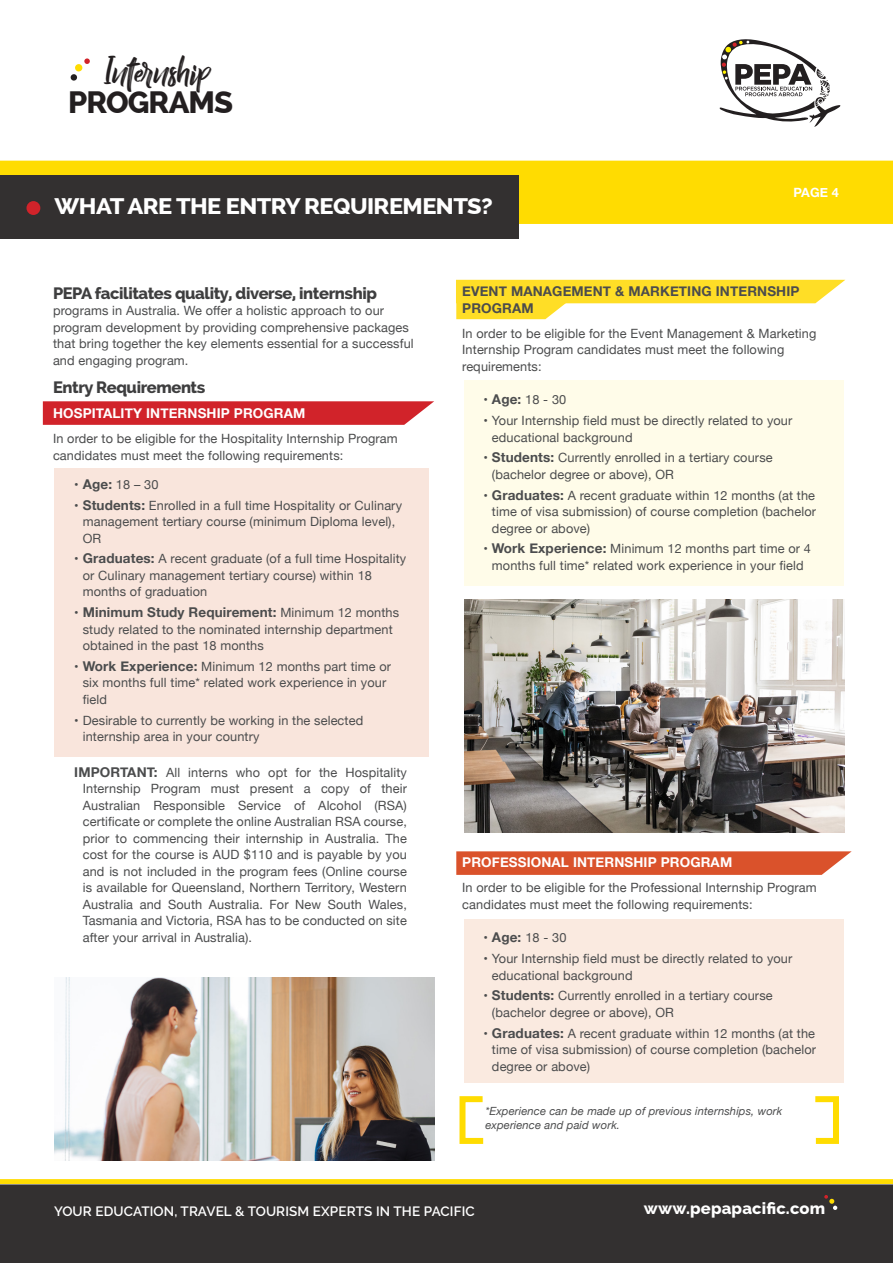
<style>
.page{position:relative;width:893px;height:1263px;background:#fff}
.page>*{position:absolute;margin:0;border:0;box-sizing:border-box;transform-origin:0 0}
.t1{font:40.05px "Billy Ohio";color:#231f20}
.t2{font:800 30.9px "Raleway";letter-spacing:-.03em;color:#231f20}
.t3{font:800 22.5px "Raleway";letter-spacing:-.025em;color:#fff;scale:1.05 1}
.t4{font:800 16.5px "Raleway";letter-spacing:-.025em;color:#3e3e3f}
.t5{font:800 16.5px "Raleway";letter-spacing:.01em;color:#fff}
.t6{font:700 13.5px/16.5px "Helvetica Neue";letter-spacing:.01em;color:#4b4c4d}
.t7{font:700 13.5px "Helvetica Neue";letter-spacing:.01em;color:#fff}
.t8{font:600 13.5px "Raleway";letter-spacing:.01em;color:#fff}
.t9{font:12.75px/16.5px "Helvetica Neue";letter-spacing:.01em;color:#4b4c4d}
.t10{font:700 12.75px "Helvetica Neue";color:#fff}
.t11{font:italic 11.25px/13.5px "Helvetica Neue";letter-spacing:.01em;color:#4b4c4d}
.s1{font-weight:700;font-size:13.5px}
.s2{font-weight:400;font-size:12.75px}
</style>
<div class="page">
<div style="left:0;top:161px;width:893px;height:63px;background:#ffdc01"></div>
<svg style="left:720px;top:39px;width:120px;height:88px"></svg>
<div style="left:70px;top:74px;width:7px;height:7px;background:#231f20;border-radius:50%"></div>
<div style="left:75px;top:64px;width:8px;height:8px;background:#ffdc01;border-radius:50%"></div>
<svg style="left:84px;top:58px;width:6px;height:6px"></svg>
<div style="left:0;top:175px;width:519px;height:63px;background:#333030"></div>
<div style="left:464px;top:381px;width:380px;height:205px;background:#fffce9"></div>
<div style="left:464px;top:919px;width:380px;height:164px;background:#faeae0"></div>
<div style="left:55px;top:468px;width:374px;height:289px;background:#f9e5dc"></div>
<svg style="left:456px;top:851px;width:396px;height:24px;background:#dc5b37"></svg>
<svg style="left:456px;top:280px;width:389px;height:39px"></svg>
<img style="left:465px;top:600px;width:379px;height:233px">
<div style="left:26px;top:201px;width:14px;height:14px;background:#d1232a;border-radius:50%"></div>
<svg style="left:43px;top:401px;width:391px;height:24px;background:#d32f35"></svg>
<img style="left:55px;top:977px;width:379px;height:184px">
<svg style="left:815px;top:1096px;width:24px;height:48px"></svg>
<svg style="left:459px;top:1096px;width:25px;height:48px"></svg>
<svg style="left:0;top:1179px;width:893px;height:5px;background:#ffdc07"></svg>
<div style="left:0;top:1184px;width:893px;height:79px;background:#333030"></div>
<svg style="left:824px;top:1195px;width:13px;height:15px"></svg>
<h1 class="t1" style="left:104px;top:47px;width:107px">Internship</h1>
<h2 class="t2" style="left:68px;top:85px;width:167px">PROGRAMS</h2>
<p class="t3" style="left:55px;top:193px;width:419px">WHAT ARE THE ENTRY REQUIREMENTS?</p>
<p class="t10" style="left:793px;top:182px;width:47px">PAGE 4</p>
<p class="t4" style="left:53px;top:283px;width:325px">PEPA facilitates quality, diverse, internship</p>
<p class="t9" style="left:53px;top:303px;width:362px">programs in Australia. We offer a holistic approach to our program development by providing comprehensive packages that bring together the key elements essential for a successful and engaging program.</p>
<p class="t4" style="left:53px;top:378px;width:154px">Entry Requirements</p>
<p class="t7" style="left:53px;top:403px;width:254px">HOSPITALITY INTERNSHIP PROGRAM</p>
<p class="t9" style="left:53px;top:431px;width:346px">In order to be eligible for the Hospitality Internship Program candidates must meet the following requirements:</p>
<p class="t9" style="left:74px;top:477px;width:86px">• <span class="s1">Age:</span> 18 – 30</p>
<p class="t9" style="left:83px;top:497px;width:321px;text-indent:-9px">• <span class="s1">Students:</span> Enrolled in a full time Hospitality or Culinary management tertiary course (minimum Diploma level),<br>OR</p>
<p class="t9" style="left:83px;top:551px;width:325px;text-indent:-9px">• <span class="s1">Graduates:</span> A recent graduate (of a full time Hospitality or Culinary management tertiary course) within 18 months of graduation</p>
<p class="t6" style="left:74px;top:604px;width:326px"><span class="s2">•</span> Minimum Study Requirement: <span class="s2">Minimum 12 months</span></p>
<p class="t9" style="left:83px;top:621px;width:312px">study related to the nominated internship department obtained in the past 18 months</p>
<p class="t9" style="left:83px;top:659px;width:310px;text-indent:-9px">• <span class="s1">Work Experience:</span> Minimum 12 months part time or six months full time* related work experience in your field</p>
<p class="t9" style="left:83px;top:712px;width:282px;text-indent:-9px">• Desirable to currently be working in the selected internship area in your country</p>
<p class="t9" style="left:83px;top:764px;width:326px;text-align:justify;text-indent:-9px"><span class="s1">IMPORTANT:</span> All interns who opt for the Hospitality Internship Program must present a copy of their Australian Responsible Service of Alcohol (RSA) certificate or complete the online Australian RSA course, prior to commencing their internship in Australia. The cost for the course is AUD $110 and is payable by you and is not included in the program fees (Online course is available for Queensland, Northern Territory, Western Australia and South Australia. For New South Wales, Tasmania and Victoria, RSA has to be conducted on site after your arrival in Australia).</p>
<p class="t6" style="left:462px;top:284px;width:339px">EVENT MANAGEMENT &amp; MARKETING INTERNSHIP<br>PROGRAM</p>
<p class="t9" style="left:462px;top:326px;width:356px">In order to be eligible for the Event Management &amp; Marketing<br>Internship Program candidates must meet the following requirements:</p>
<p class="t9" style="left:483px;top:392px;width:84px">• <span class="s1">Age:</span> 18 - 30</p>
<p class="t9" style="left:492px;top:413px;width:302px;text-indent:-9px">• Your Internship field must be directly related to your educational background</p>
<p class="t9" style="left:492px;top:450px;width:282px;text-indent:-9px">• <span class="s1">Students:</span> Currently enrolled in a tertiary course (bachelor degree or above), OR</p>
<p class="t9" style="left:492px;top:488px;width:326px;text-align:justify;text-indent:-9px">• <span class="s1">Graduates:</span> A recent graduate within 12 months (at the time of visa submission) of course completion (bachelor degree or above)</p>
<p class="t9" style="left:483px;top:541px;width:329px;text-align:center">• <span class="s1">Work Experience:</span> Minimum 12 months part time or 4 months full time* related work experience in your field</p>
<p class="t7" style="left:462px;top:852px;width:272px">PROFESSIONAL INTERNSHIP PROGRAM</p>
<p class="t9" style="left:462px;top:880px;width:356px">In order to be eligible for the Professional Internship Program candidates must meet the following requirements:</p>
<p class="t9" style="left:483px;top:930px;width:85px">• <span class="s1">Age:</span> 18 - 30</p>
<p class="t9" style="left:492px;top:951px;width:302px;text-indent:-9px">• Your Internship field must be directly related to your educational background</p>
<p class="t9" style="left:492px;top:988px;width:282px;text-indent:-9px">• <span class="s1">Students:</span> Currently enrolled in a tertiary course (bachelor degree or above), OR</p>
<p class="t9" style="left:492px;top:1026px;width:326px;text-align:justify;text-indent:-9px">• <span class="s1">Graduates:</span> A recent graduate within 12 months (at the time of visa submission) of course completion (bachelor degree or above)</p>
<p class="t11" style="left:485px;top:1105px;width:298px">*Experience can be made up of previous internships, work experience and paid work.</p>
<p class="t8" style="left:54px;top:1203px;width:422px">YOUR EDUCATION, TRAVEL &amp; TOURISM EXPERTS IN THE PACIFIC</p>
<p class="t5" style="left:644px;top:1199px;width:183px">www.pepapacific.com</p>
</div>
